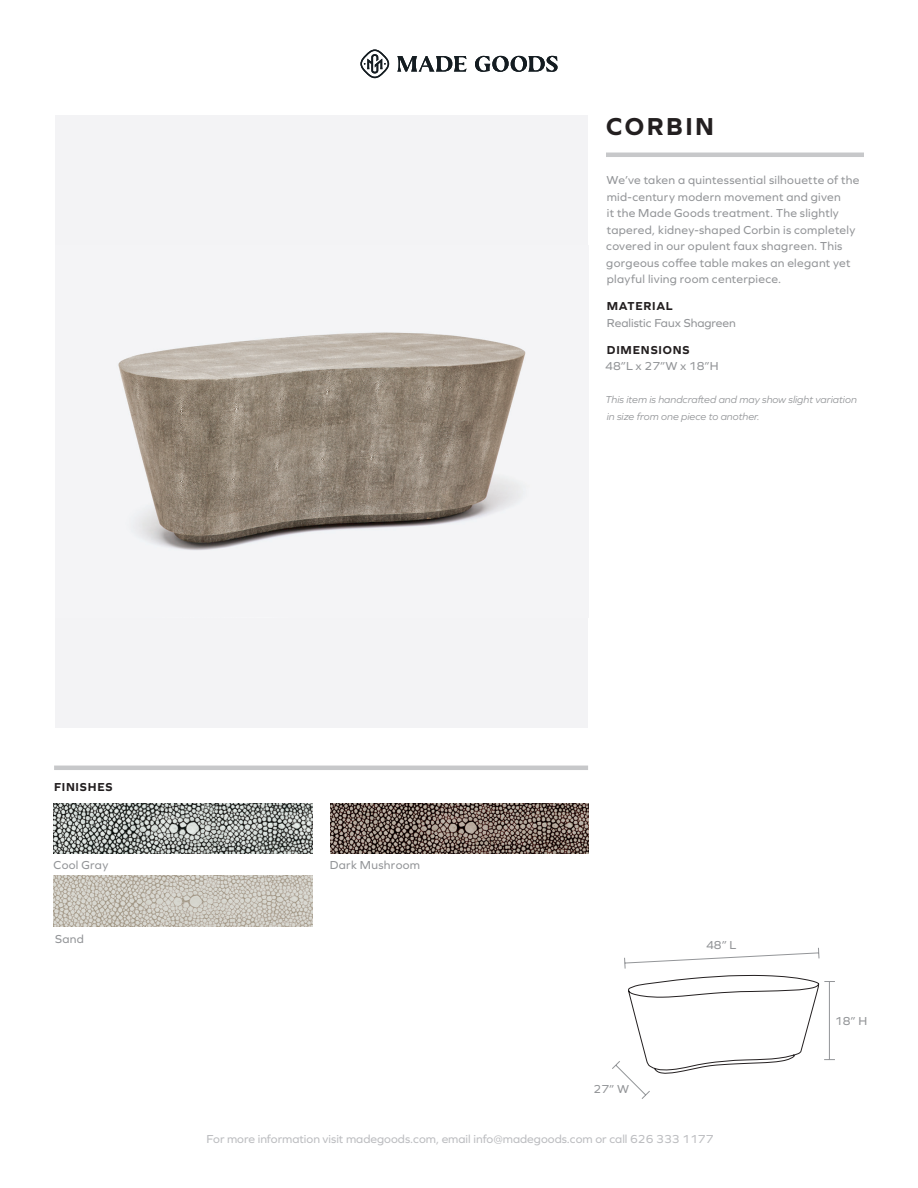
<style>
.page{position:relative;width:918px;height:1188px;background:#fff}
.page>*{position:absolute;margin:0;border:0;box-sizing:border-box;transform-origin:0 0}
.t1{font:700 25.5px "Graphie";letter-spacing:.095em;color:#231f20}
.t2{font:12px/16.5px "Graphie";letter-spacing:.025em;color:#939598}
.t3{font:12px "Graphie";color:#bcbdc0}
.t4{font:700 12px "Graphie";letter-spacing:.065em;color:#231f20}
.t5{font:12px "Graphie";color:#939598}
.t6{font:italic 10.5px/16.5px "Graphie";color:#939598}
</style>
<div class="page">
<hr style="left:606px;top:153px;width:258px;height:4px;background:#c7c8ca">
<svg style="left:397px;top:56px;width:161px;height:16px"></svg>
<svg style="left:360px;top:50px;width:29px;height:28px"></svg>
<div style="left:55px;top:116px;width:533px;height:612px;background:#f3f3f5"></div>
<img style="left:118px;top:332px;width:408px;height:218px">
<hr style="left:54px;top:766px;width:534px;height:4px;background:#c7c8ca">
<svg style="left:624px;top:947px;width:196px;height:22px"></svg>
<svg style="left:612px;top:975px;width:223px;height:124px"></svg>
<img style="left:54px;top:803px;width:258px;height:51px">
<img style="left:330px;top:803px;width:258px;height:51px">
<img style="left:54px;top:876px;width:258px;height:50px">
<h1 class="t1" style="left:606px;top:111px;width:109px">CORBIN</h1>
<p class="t2" style="left:606px;top:172px;width:255px">We’ve taken a quintessential silhouette of the mid-century modern movement and given<br>it the Made Goods treatment. The slightly tapered, kidney-shaped Corbin is completely covered in our opulent faux shagreen. This gorgeous coffee table makes an elegant yet playful living room centerpiece.</p>
<p class="t4" style="left:607px;top:299px;width:67px">MATERIAL</p>
<p class="t5" style="left:607px;top:316px;width:130px">Realistic Faux Shagreen</p>
<p class="t4" style="left:607px;top:343px;width:84px">DIMENSIONS</p>
<p class="t2" style="left:605px;top:358px;width:115px">48”L x 27”W x 18”H</p>
<p class="t6" style="left:606px;top:391px;width:253px">This item is handcrafted and may show slight variation in size from one piece to another.</p>
<p class="t4" style="left:54px;top:780px;width:60px">FINISHES</p>
<p class="t2" style="left:54px;top:857px;width:56px">Cool Gray</p>
<p class="t2" style="left:55px;top:930px;width:30px">Sand</p>
<p class="t2" style="left:330px;top:857px;width:92px">Dark Mushroom</p>
<p class="t2" style="left:594px;top:1081px;width:37px">27” W</p>
<p class="t2" style="left:706px;top:936px;width:32px">48” L</p>
<p class="t3" style="left:207px;top:1132px;width:508px">For more information visit madegoods.com, email info@madegoods.com or call 626 333 1177</p>
<p class="t2" style="left:835px;top:1012px;width:34px">18” H</p>
</div>
